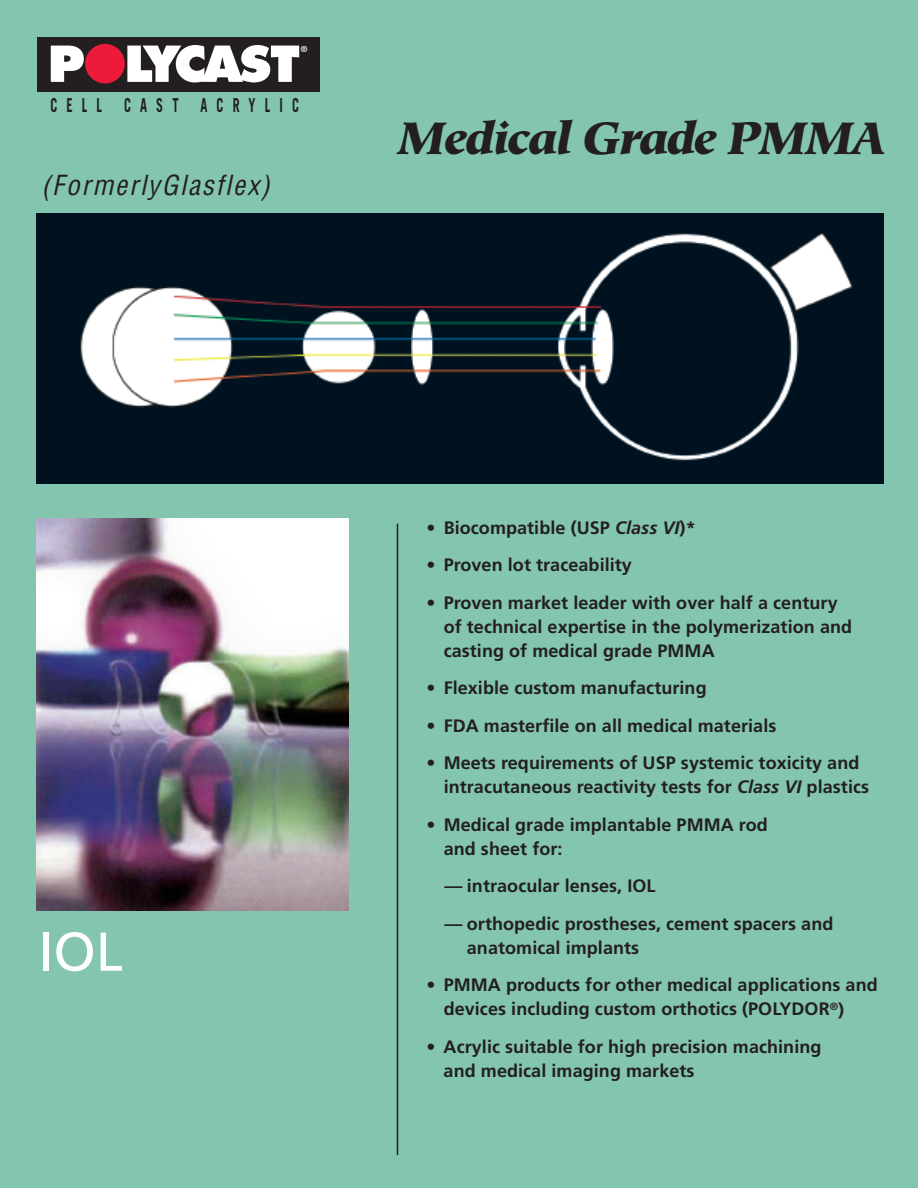
<style>
.page{position:relative;width:918px;height:1188px;background:#83c5af}
.page>*{position:absolute;margin:0;border:0;box-sizing:border-box;transform-origin:0 0}
.t1{font:54.45px "Frutiger";color:#fff}
.t2{font:italic 900 45.3px "Hiroshige";letter-spacing:-.05em;color:#231f20}
.t3{font:italic condensed 27px "Helvetica";letter-spacing:.07em;color:#231f20}
.t4{font:700 19.2px "Trade Gothic";letter-spacing:.73em;color:#231f20;scale:.65 1}
.t5{font:700 18px/24px "Frutiger";letter-spacing:.005em;color:#231f20}
.t6{font:8.25px "Trade Gothic Bold Two";color:#fff}
.s1{font-style:italic}
</style>
<div class="page">
<div style="left:37px;top:37px;width:282px;height:55px;background:#231f20"></div>
<svg style="left:51px;top:46px;width:33px;height:36px"></svg>
<svg style="left:127px;top:45px;width:172px;height:37px"></svg>
<div style="left:85px;top:44px;width:40px;height:39px;background:#ed1a3a;border-radius:50%"></div>
<img style="left:36px;top:213px;width:847px;height:270px">
<img style="left:36px;top:519px;width:312px;height:392px">
<hr style="left:397px;top:524px;width:1px;height:631px;background:#231f20">
<p class="t6" style="left:301px;top:44px;width:8px">®</p>
<p class="t4" style="left:50px;top:93px;width:384px">CELL CAST ACRYLIC</p>
<h3 class="t3" style="left:41px;top:169px;width:230px">(FormerlyGlasflex)</h3>
<h2 class="t2" style="left:398px;top:110px;width:489px">Medical Grade PMMA</h2>
<h1 class="t1" style="left:38px;top:920px;width:86px">IOL</h1>
<p class="t5" style="left:426px;top:516px;width:271px">• Biocompatible (USP <span class="s1">Class VI</span>)*</p>
<p class="t5" style="left:426px;top:553px;width:207px">• Proven lot traceability</p>
<p class="t5" style="left:444px;top:591px;width:410px;text-indent:-17px">• Proven market leader with over half a century of technical expertise in the polymerization and casting of medical grade PMMA</p>
<p class="t5" style="left:426px;top:676px;width:282px">• Flexible custom manufacturing</p>
<p class="t5" style="left:426px;top:714px;width:352px">• FDA masterfile on all medical materials</p>
<p class="t5" style="left:444px;top:751px;width:427px;text-indent:-17px">• Meets requirements of USP systemic toxicity and intracutaneous reactivity tests for <span class="s1">Class VI</span> plastics</p>
<p class="t5" style="left:444px;top:813px;width:326px;text-indent:-17px">• Medical grade implantable PMMA rod and sheet for:</p>
<p class="t5" style="left:444px;top:874px;width:213px">— intraocular lenses, IOL</p>
<p class="t5" style="left:467px;top:912px;width:368px;text-indent:-22px">— orthopedic prostheses, cement spacers and anatomical implants</p>
<p class="t5" style="left:444px;top:973px;width:436px;text-indent:-17px">• PMMA products for other medical applications and devices including custom orthotics (POLYDOR<sup>®</sup>)</p>
<p class="t5" style="left:444px;top:1035px;width:379px;text-indent:-17px">• Acrylic suitable for high precision machining and medical imaging markets</p>
</div>
